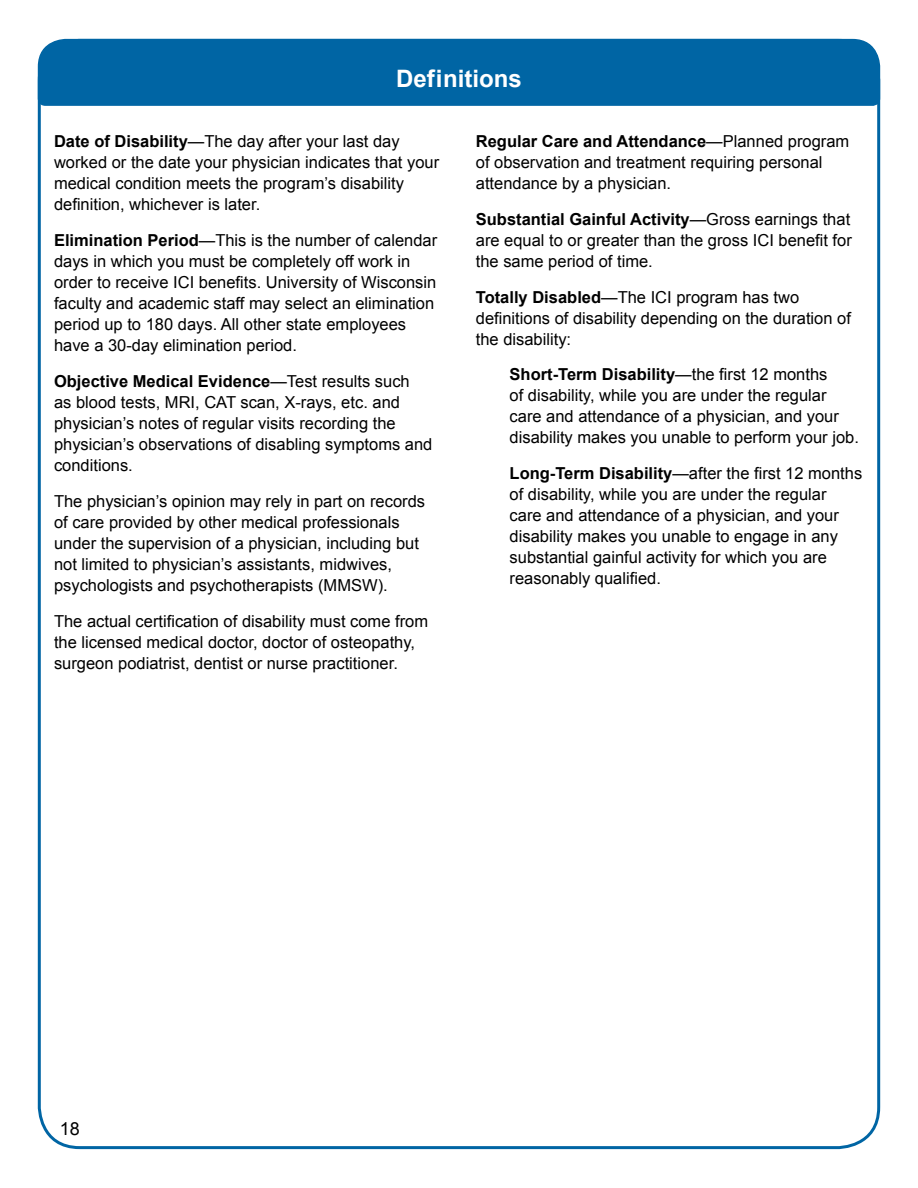
<style>
.page{position:relative;width:918px;height:1188px;background:#fff}
.page>*{position:absolute;margin:0;border:0;box-sizing:border-box;transform-origin:0 0}
.t1{font:700 24px "Arial";color:#fff}
.t2{font:18px "Arial";color:#000}
.t3{font:16.5px/21px "Arial";color:#000}
.s1{font-weight:700}
</style>
<div class="page">
<svg style="left:37px;top:38px;width:844px;height:69px"></svg>
<div style="left:101px;top:54px;width:716px;height:45px;background:#0065a4"></div>
<h1 class="t1" style="left:396px;top:62px;width:127px">Definitions</h1>
<p class="t3" style="left:54px;top:131px;width:387px"><span class="s1">Date of Disability</span>—The day after your last day worked or the date your physician indicates that your medical condition meets the program’s disability definition, whichever is later.</p>
<p class="t3" style="left:54px;top:230px;width:385px"><span class="s1">Elimination Period</span>—This is the number of calendar days in which you must be completely off work in order to receive ICI benefits. University of Wisconsin faculty and academic staff may select an elimination period up to 180 days. All other state employees have a 30-day elimination period.</p>
<p class="t3" style="left:54px;top:371px;width:380px"><span class="s1">Objective Medical Evidence</span>—Test results such<br>as blood tests, MRI, CAT scan, X-rays, etc. and physician’s notes of regular visits recording the physician’s observations of disabling symptoms and conditions.</p>
<p class="t3" style="left:54px;top:491px;width:373px">The physician’s opinion may rely in part on records of care provided by other medical professionals under the supervision of a physician, including but not limited to physician’s assistants, midwives, psychologists and psychotherapists (MMSW).</p>
<p class="t3" style="left:54px;top:611px;width:376px">The actual certification of disability must come from the licensed medical doctor, doctor of osteopathy, surgeon podiatrist, dentist or nurse practitioner.</p>
<p class="t3" style="left:476px;top:131px;width:375px"><span class="s1">Regular Care and Attendance</span>—Planned program of observation and treatment requiring personal attendance by a physician.</p>
<p class="t3" style="left:476px;top:209px;width:378px;text-align:justify"><span class="s1">Substantial Gainful Activity</span>—Gross earnings that are equal to or greater than the gross ICI benefit for the same period of time.</p>
<p class="t3" style="left:476px;top:287px;width:377px"><span class="s1">Totally Disabled</span>—The ICI program has two definitions of disability depending on the duration of the disability:</p>
<p class="t3" style="left:510px;top:363px;width:351px"><span class="s1">Short-Term Disability</span>—the first 12 months<br>of disability, while you are under the regular care and attendance of a physician, and your disability makes you unable to perform your job.</p>
<p class="t3" style="left:510px;top:462px;width:354px"><span class="s1">Long-Term Disability</span>—after the first 12 months of disability, while you are under the regular care and attendance of a physician, and your disability makes you unable to engage in any substantial gainful activity for which you are reasonably qualified.</p>
<p class="t2" style="left:60px;top:1116px;width:22px">18</p>
</div>
